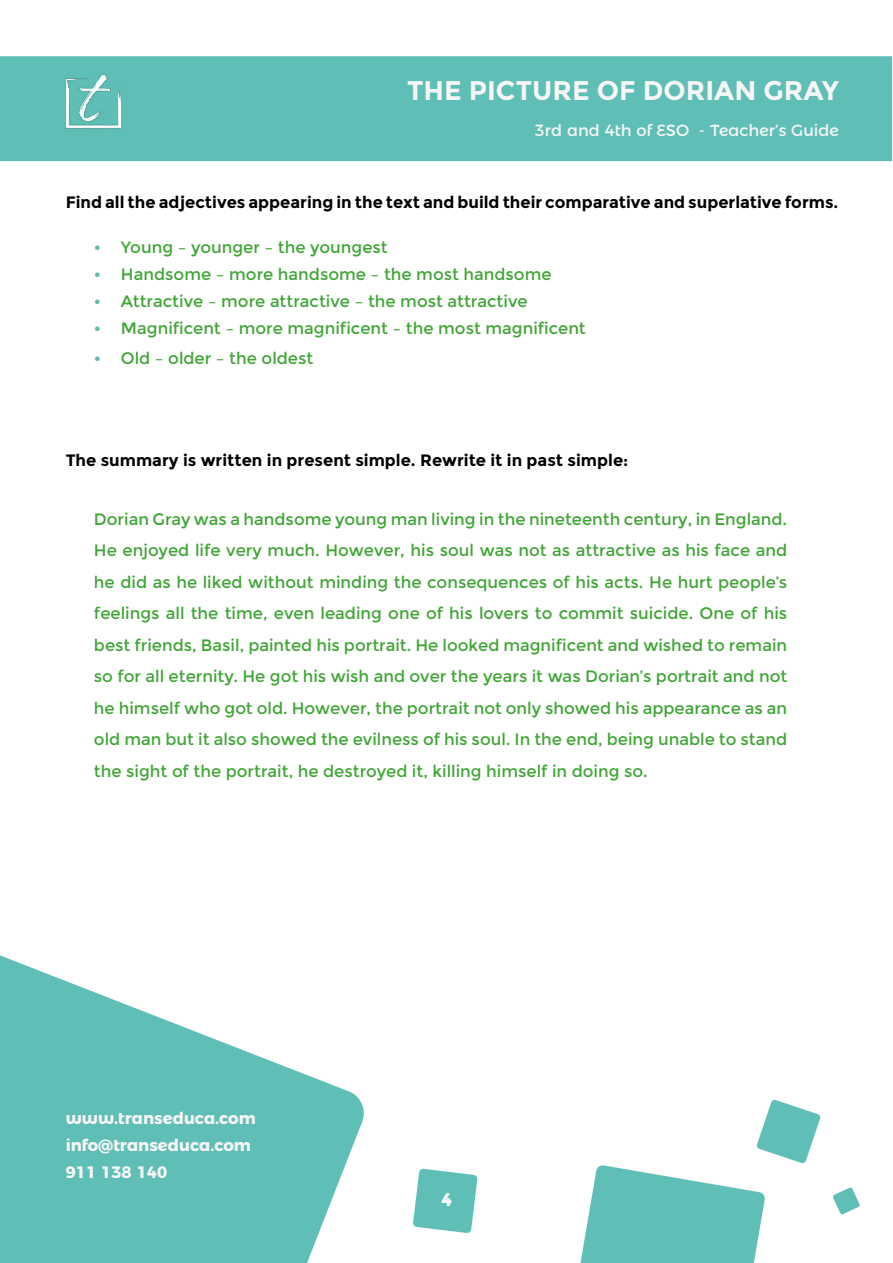
<style>
.page{position:relative;width:893px;height:1263px;background:#fff}
.page>*{position:absolute;margin:0;border:0;box-sizing:border-box;transform-origin:0 0}
.t1{font:700 27px "Montserrat";color:#f6f6f6}
.t2{font:700 18px "Montserrat";color:#fff}
.t3{font:16.5px/31.5px "Montserrat";color:#3fa535;text-align:justify}
.t4{font:700 16.5px "Montserrat";color:#000}
.t5{font:700 16.5px/27px "Montserrat Alternates";color:#f6f6f6}
.t6{font:16.2px "Montserrat Alternates";color:#f6f6f6}
.s1{font-weight:700;color:#62b9af}
</style>
<div class="page">
<img style="left:0;top:56px;width:892px;height:1207px">
<img style="left:66px;top:74px;width:55px;height:66px">
<h1 class="t1" style="left:407px;top:75px;width:433px">THE PICTURE OF DORIAN GRAY</h1>
<p class="t6" style="left:535px;top:118px;width:306px">3rd and 4th of ESO - Teacher’s Guide</p>
<p class="t4" style="left:66px;top:193px;width:774px">Find all the adjectives appearing in the text and build their comparative and superlative forms.</p>
<p class="t3" style="left:94px;top:232px;width:295px"><span class="s1">•</span> Young – younger – the youngest</p>
<p class="t3" style="left:94px;top:259px;width:459px"><span class="s1">•</span> Handsome – more handsome – the most handsome</p>
<p class="t3" style="left:94px;top:286px;width:435px"><span class="s1">•</span> Attractive – more attractive – the most attractive</p>
<p class="t3" style="left:94px;top:313px;width:493px"><span class="s1">•</span> Magnificent – more magnificent – the most magnificent</p>
<p class="t3" style="left:94px;top:343px;width:221px"><span class="s1">•</span> Old – older – the oldest</p>
<p class="t4" style="left:66px;top:450px;width:564px">The summary is written in present simple. Rewrite it in past simple:</p>
<p class="t3" style="left:94px;top:503px;width:695px">Dorian Gray was a handsome young man living in the nineteenth century, in England.<br>He enjoyed life very much. However, his soul was not as attractive as his face and he did as he liked without minding the consequences of his acts. He hurt people’s feelings all the time, even leading one of his lovers to commit suicide. One of his best friends, Basil, painted his portrait. He looked magnificent and wished to remain so for all eternity. He got his wish and over the years it was Dorian’s portrait and not he himself who got old. However, the portrait not only showed his appearance as an old man but it also showed the evilness of his soul. In the end, being unable to stand the sight of the portrait, he destroyed it, killing himself in doing so.</p>
<p class="t5" style="left:66px;top:1103px;width:192px">www.transeduca.com info@transeduca.com<br>911 138 140</p>
<p class="t2" style="left:441px;top:1189px;width:12px">4</p>
</div>
